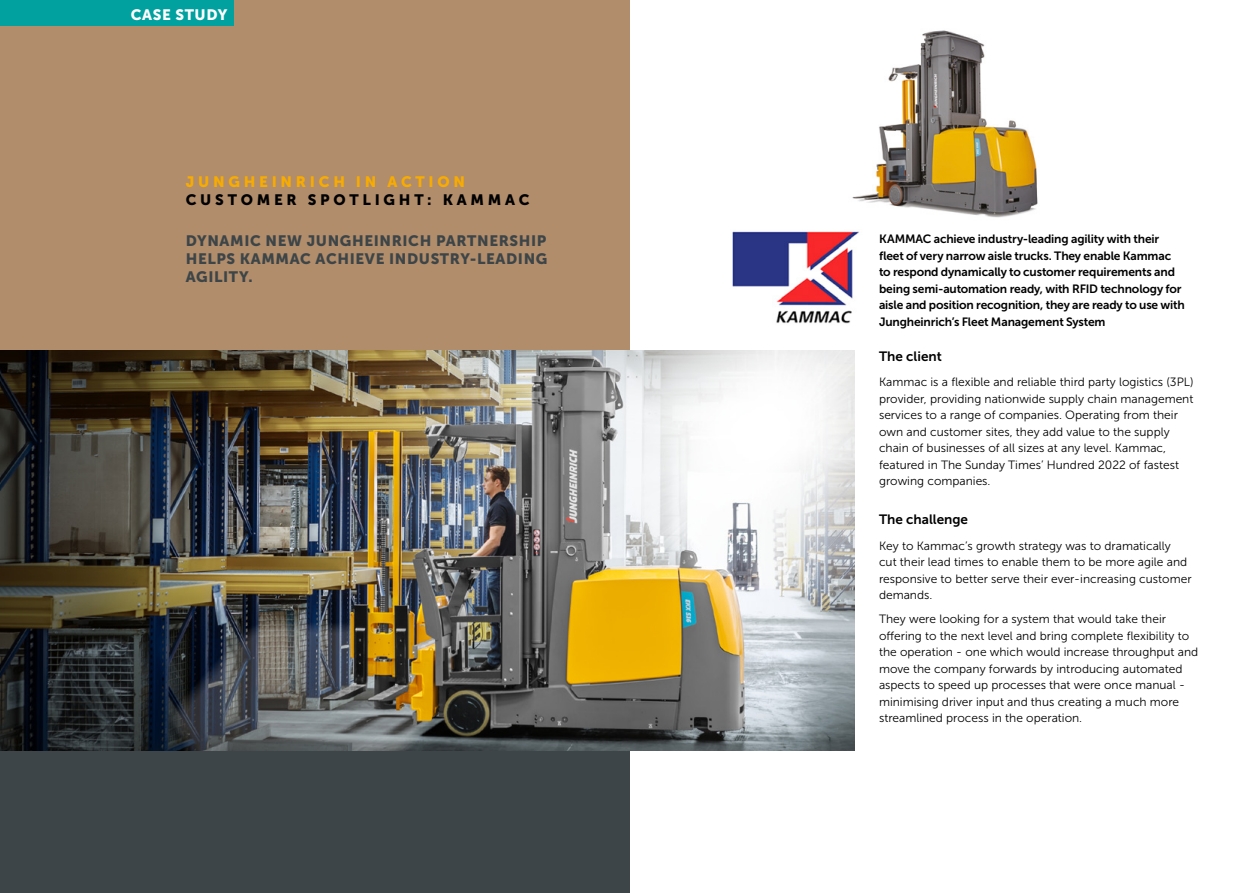
<style>
.page{position:relative;width:1259px;height:893px;background:#fff}
.page>*{position:absolute;margin:0;border:0;box-sizing:border-box;transform-origin:0 0}
.t1{font:15px/18px "Museo JH Sans 900";letter-spacing:.04em;color:#3d4548;text-align:justify}
.t2{font:15px "Museo JH Sans 900";letter-spacing:.25em;color:#000}
.t3{font:15px "Museo JH Sans 900";letter-spacing:.25em;color:#f8ac00}
.t4{font:15px "Museo JH Sans 900";letter-spacing:.04em;color:#fff}
.t5{font:13.5px "Museo JH Sans 700";color:#000}
.t6{font:12px/16.5px "Museo JH Sans 300";color:#000}
.t7{font:12px/16.5px "Museo JH Sans 700";letter-spacing:-.015em;color:#000}
</style>
<div class="page">
<div style="left:0;top:0;width:629px;height:893px;background:#b18d6b"></div>
<div style="left:0;top:746px;width:629px;height:147px;background:#3d4548"></div>
<img style="left:0;top:351px;width:855px;height:399px">
<img style="left:732px;top:231px;width:121px;height:93px">
<img style="left:848px;top:30px;width:190px;height:224px">
<div style="left:0;top:0;width:234px;height:26px;background:#00a19f"></div>
<p class="t4" style="left:131px;top:6px;width:98px">CASE STUDY</p>
<p class="t3" style="left:186px;top:174px;width:281px">JUNGHEINRICH IN ACTION</p>
<p class="t2" style="left:186px;top:192px;width:345px">CUSTOMER SPOTLIGHT: KAMMAC</p>
<p class="t1" style="left:186px;top:231px;width:363px">DYNAMIC NEW JUNGHEINRICH PARTNERSHIP HELPS KAMMAC ACHIEVE INDUSTRY-LEADING AGILITY.</p>
<p class="t7" style="left:879px;top:231px;width:307px">KAMMAC achieve industry-leading agility with their fleet of very narrow aisle trucks. They enable Kammac to respond dynamically to customer requirements and being semi-automation ready, with RFID technology for aisle and position recognition, they are ready to use with Jungheinrich’s Fleet Management System</p>
<p class="t5" style="left:879px;top:349px;width:64px">The client</p>
<p class="t6" style="left:879px;top:374px;width:316px">Kammac is a flexible and reliable third party logistics (3PL) provider, providing nationwide supply chain management services to a range of companies. Operating from their own and customer sites, they add value to the supply chain of businesses of all sizes at any level. Kammac, featured in The Sunday Times’ Hundred 2022 of fastest growing companies.</p>
<p class="t5" style="left:879px;top:512px;width:91px">The challenge</p>
<p class="t6" style="left:879px;top:538px;width:314px">Key to Kammac’s growth strategy was to dramatically<br>cut their lead times to enable them to be more agile and responsive to better serve their ever-increasing customer demands.</p>
<p class="t6" style="left:879px;top:611px;width:321px">They were looking for a system that would take their offering to the next level and bring complete flexibility to the operation - one which would increase throughput and move the company forwards by introducing automated aspects to speed up processes that were once manual - minimising driver input and thus creating a much more streamlined process in the operation.</p>
</div>
